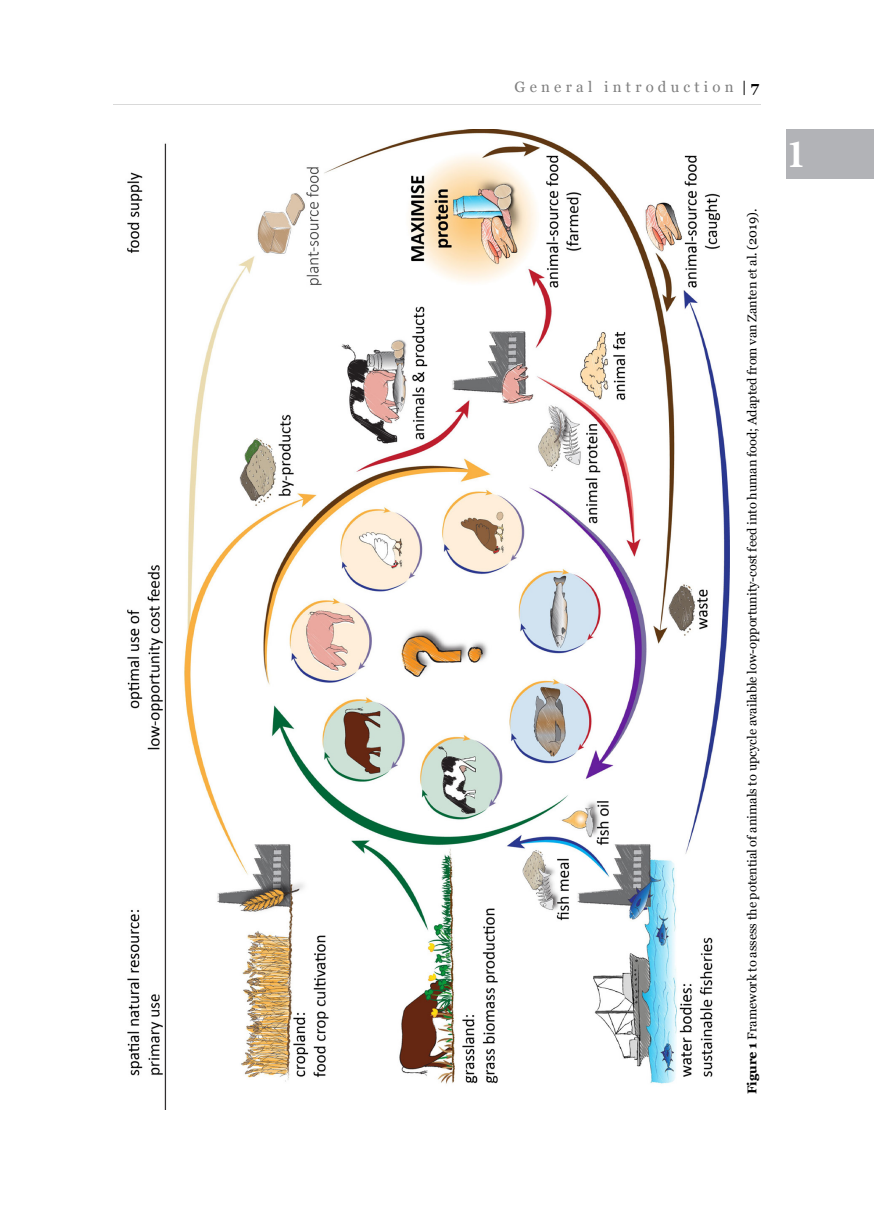
<style>
.page{position:relative;width:874px;height:1221px;background:#fff}
.page>*{position:absolute;margin:0;border:0;box-sizing:border-box;transform-origin:0 0}
.t1{font:700 40.25px "Minion Pro";color:#fff}
.t2{font:15.05px "Vani";letter-spacing:.285em;color:#7e7e7e}
.t3{font:12.78px "Vani";color:#000}
.s1{color:#000}
.s2{font-weight:700;color:#000}
.s3{font-weight:700}
</style>
<div class="page">
<div style="left:785px;top:129px;width:88px;height:50px;background:#b2b3b7"></div>
<img style="left:127px;top:129px;width:602px;height:980px">
<hr style="left:113px;top:104px;width:647px;height:1px;background:#d9d9d9">
<p class="t2" style="left:514px;top:78px;width:246px">General introduction <span class="s1">|</span> <span class="s2">7</span></p>
<p class="t3" style="left:744px;top:1094px;width:887px;rotate:-90deg"><span class="s3">Figure 1</span> Framework to assess the potential of animals to upcycle available low-opportunity-cost feed into human food; Adapted from van Zanten et al. (2019).</p>
<h1 class="t1" style="left:785px;top:126px;width:22px">1</h1>
</div>
